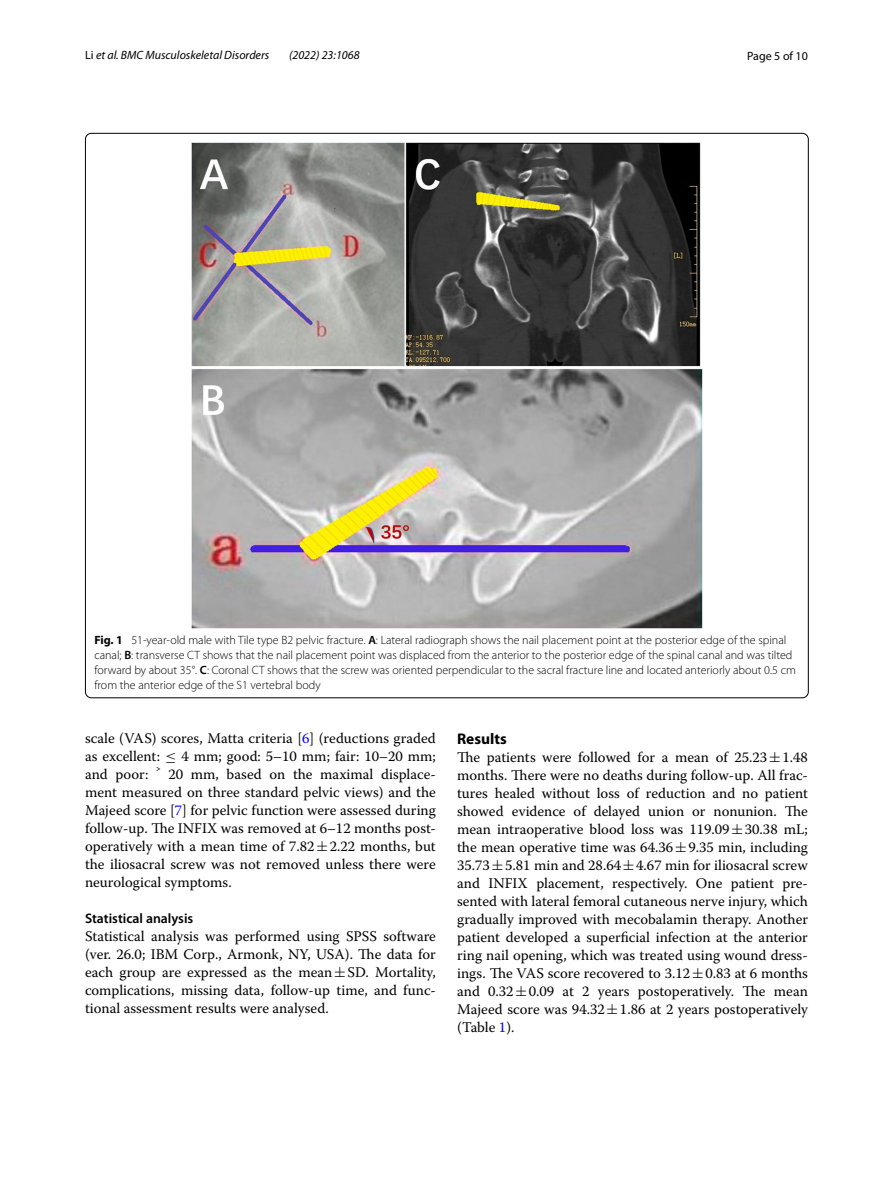
<style>
.page{position:relative;width:893px;height:1187px;background:#fff}
.page>*{position:absolute;margin:0;border:0;box-sizing:border-box;transform-origin:0 0}
.t1{font:700 15.45px "Myriad Pro";color:#000}
.t2{font:14.7px/18px "Warnock Pro";color:#000;text-align:justify}
.t3{font:600 13.8px "Myriad Pro";color:#000}
.t4{font:300 12px/15px "Myriad Pro";color:#000}
.t5{font:italic 12px "Myriad Pro";color:#000}
.t6{font:12px "Myriad Pro";color:#000}
.s1{font-style:normal}
.s2{font-weight:700}
.s3{font-weight:600}
.s4{color:#00f}
.s5{font-family:"MTSY"}
.s6{font-family:"Code 2000"}
</style>
<div class="page">
<img style="left:192px;top:142px;width:510px;height:486px">
<p class="t5" style="left:85px;top:48px;width:186px"><span class="s1">Li</span> et al. BMC Musculoskeletal Disorders</p>
<p class="t5" style="left:289px;top:48px;width:72px">(2022) 23:1068</p>
<p class="t6" style="left:747px;top:48px;width:62px">Page 5 of 10</p>
<p class="t4" style="left:94px;top:632px;width:703px"><span class="s2">Fig. 1</span> 51-year-old male with Tile type B2 pelvic fracture. <span class="s3">A</span>: Lateral radiograph shows the nail placement point at the posterior edge of the spinal canal; <span class="s3">B</span>: transverse CT shows that the nail placement point was displaced from the anterior to the posterior edge of the spinal canal and was tilted forward by about 35°. <span class="s3">C</span>: Coronal CT shows that the screw was oriented perpendicular to the sacral fracture line and located anteriorly about 0.5 cm from the anterior edge of the S1 vertebral body</p>
<p class="t2" style="left:85px;top:729px;width:352px">scale (VAS) scores, Matta criteria [<span class="s4">6</span>] (reductions graded as excellent: <span class="s5">≤</span> 4 mm; good: 5–10 mm; fair: 10–20 mm; and poor: <span class="s6">˃</span> 20 mm, based on the maximal displace&shy;ment measured on three standard pelvic views) and the Majeed score [<span class="s4">7</span>] for pelvic function were assessed during follow-up. The INFIX was removed at 6–12 months post&shy;operatively with a mean time of 7.82<span class="s5">±</span>2.22 months, but the iliosacral screw was not removed unless there were neurological symptoms.</p>
<p class="t3" style="left:85px;top:909px;width:110px">Statistical analysis</p>
<p class="t2" style="left:85px;top:927px;width:352px">Statistical analysis was performed using SPSS software (ver. 26.0; IBM Corp., Armonk, NY, USA). The data for each group are expressed as the mean<span class="s5">±</span>SD. Mortality, complications, missing data, follow-up time, and func&shy;tional assessment results were analysed.</p>
<p class="t1" style="left:457px;top:728px;width:51px">Results</p>
<p class="t2" style="left:457px;top:747px;width:352px">The patients were followed for a mean of 25.23<span class="s5">±</span>1.48 months. There were no deaths during follow-up. All frac&shy;tures healed without loss of reduction and no patient showed evidence of delayed union or nonunion. The mean intraoperative blood loss was 119.09<span class="s5">±</span>30.38 mL; the mean operative time was 64.36<span class="s5">±</span>9.35 min, including 35.73<span class="s5">±</span>5.81 min and 28.64<span class="s5">±</span>4.67 min for iliosacral screw and INFIX placement, respectively. One patient pre&shy;sented with lateral femoral cutaneous nerve injury, which gradually improved with mecobalamin therapy. Another patient developed a superficial infection at the anterior ring nail opening, which was treated using wound dress&shy;ings. The VAS score recovered to 3.12<span class="s5">±</span>0.83 at 6 months and 0.32<span class="s5">±</span>0.09 at 2 years postoperatively. The mean Majeed score was 94.32<span class="s5">±</span>1.86 at 2 years postoperatively (Table <span class="s4">1</span>).</p>
</div>
